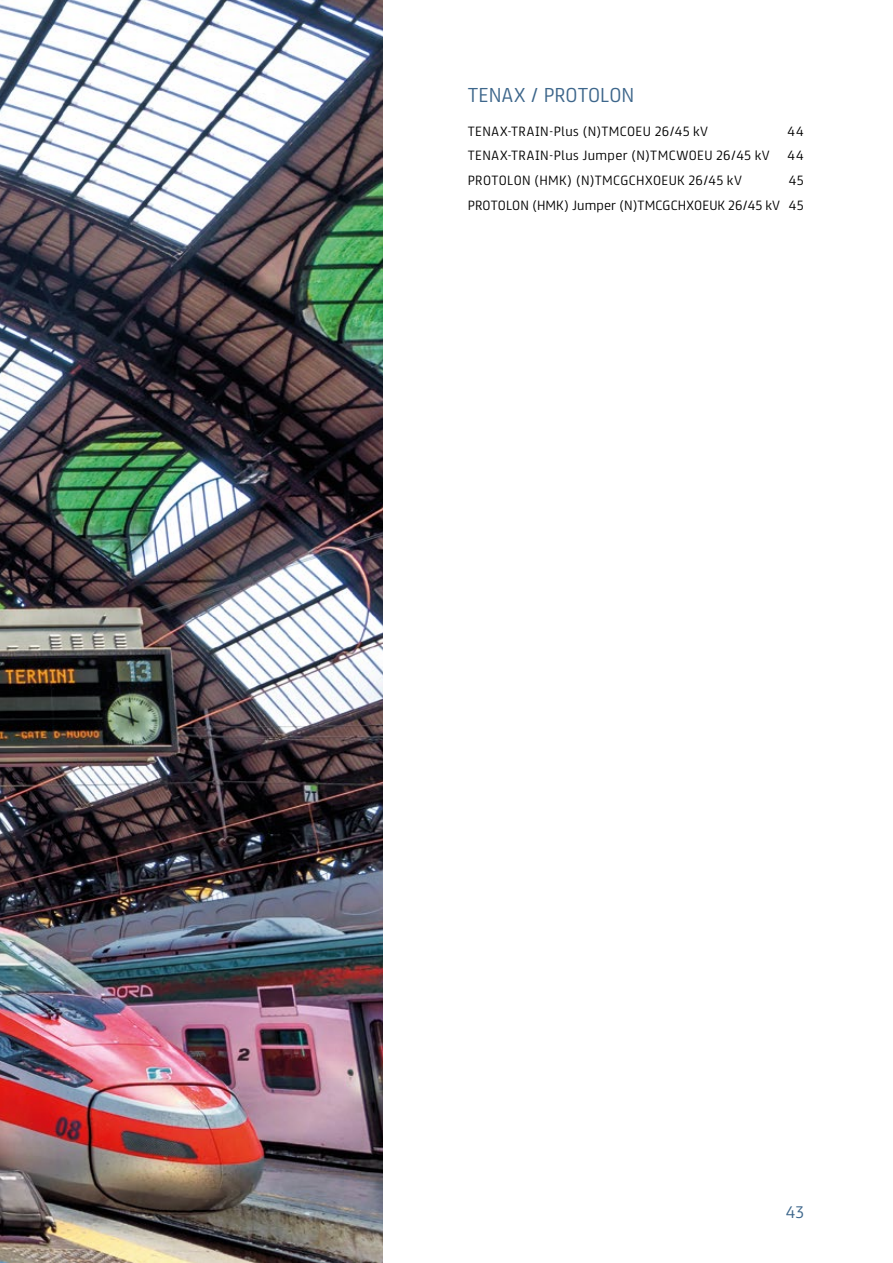
<style>
.page{position:relative;width:893px;height:1263px;background:#fff}
.page>*{position:absolute;margin:0;border:0;box-sizing:border-box;transform-origin:0 0}
.t1{font:300 18px "FS Truman";color:#3d668b}
.t2{font:300 15px "FS Truman";color:#3d668b}
.t3{font:300 12px "FS Truman";letter-spacing:.03em;color:#000}
.t4{font:300 12px/24.8px "FS Truman";letter-spacing:.01em;color:#000;text-align:right}
</style>
<div class="page">
<img style="left:0;top:0;width:383px;height:1263px">
<h1 class="t1" style="left:468px;top:80px;width:168px">TENAX / PROTOLON</h1>
<p class="t3" style="left:468px;top:120px;width:242px">TENAX-TRAIN-Plus (N)TMCOEU 26/45 kV</p>
<p class="t3" style="left:787px;top:120px;width:18px">44</p>
<p class="t3" style="left:468px;top:145px;width:303px">TENAX-TRAIN-Plus Jumper (N)TMCWOEU 26/45 kV</p>
<p class="t3" style="left:787px;top:145px;width:18px">44</p>
<p class="t3" style="left:468px;top:170px;width:276px">PROTOLON (HMK) (N)TMCGCHXOEUK 26/45 kV</p>
<p class="t4" style="left:468px;top:167px;width:337px">45<br>PROTOLON (HMK) Jumper (N)TMCGCHXOEUK 26/45 kV 45</p>
<p class="t2" style="left:785px;top:1199px;width:20px">43</p>
</div>
